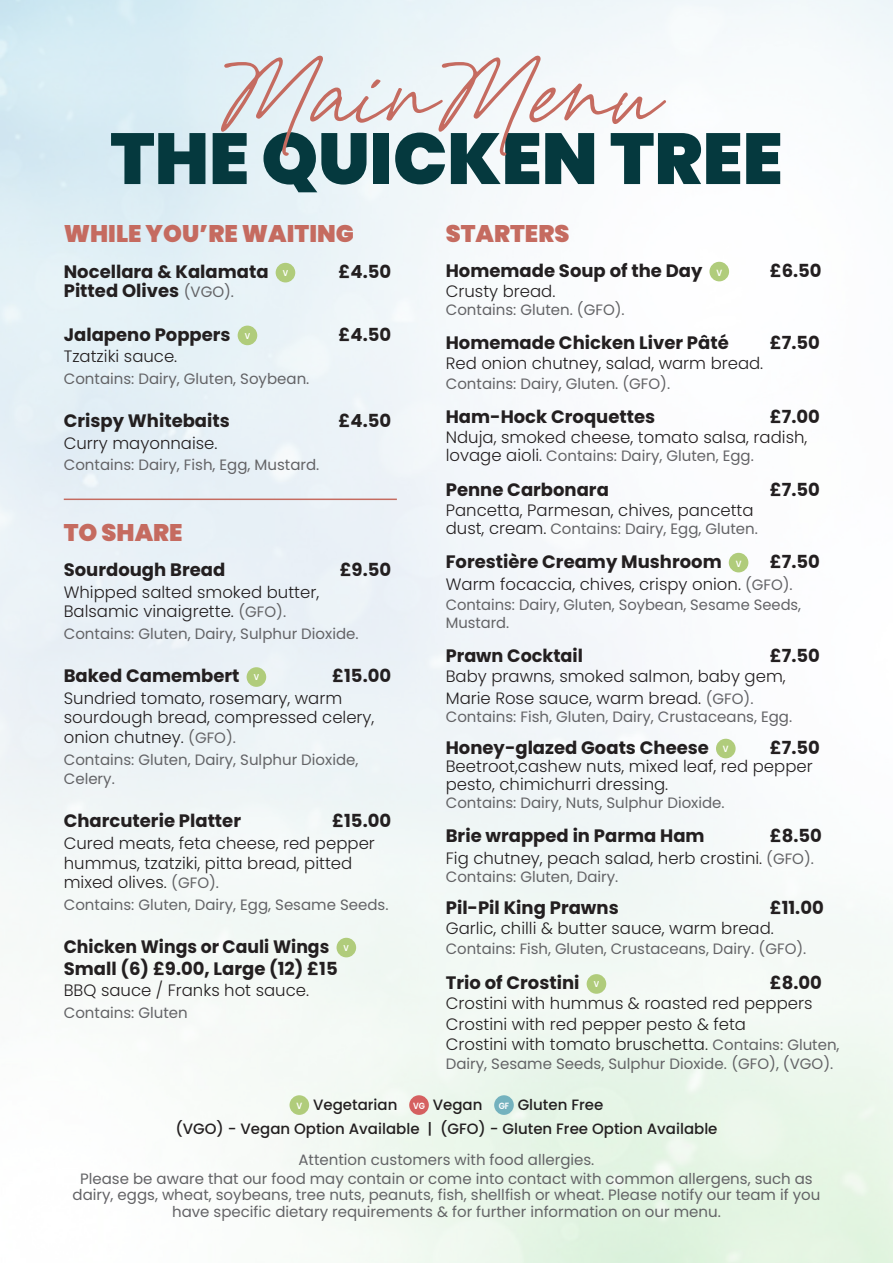
<style>
.page{position:relative;width:893px;height:1263px;background:#fff}
.page>*{position:absolute;margin:0;border:0;box-sizing:border-box;transform-origin:0 0}
.t1{font:118.5px "Golden Hopes PERSONALUSEONLY";color:#c56b60}
.t2{font:900 72px "Poppins";color:#05393e}
.t3{font:900 24px "Poppins";color:#c56b60}
.Tab{font:700 18px "Poppins";color:#231f20}
.Tab-2{font:700 18px "Poppins";color:#231f20;scale:.96 1}
.Tab-3{font:300 16.5px/19.5px "Poppins";color:#231f20}
.Tab-4{font:15px/16.5px "Poppins";color:#636366}
.t4{font:500 15px/24px "Poppins";color:#231f20}
.t5{font:600 9px "Poppins";color:#fff;scale:.9 1}
.t6{font:600 8.4px "Poppins";color:#fff;scale:.9 1}
.s1{font-weight:400;font-size:15px;color:#636366}
.s2{font-weight:300;font-size:16.5px;color:#231f20}
</style>
<div class="page">
<div style="left:709px;top:262px;width:20px;height:19px;background:#b0cc7b;border-radius:50%"></div>
<div style="left:729px;top:553px;width:19px;height:19px;background:#b0cc7b;border-radius:50%"></div>
<div style="left:716px;top:739px;width:20px;height:19px;background:#b0cc7b;border-radius:50%"></div>
<div style="left:587px;top:974px;width:19px;height:20px;background:#b0cc7b;border-radius:50%"></div>
<div style="left:276px;top:263px;width:19px;height:19px;background:#b0cc7b;border-radius:50%"></div>
<div style="left:238px;top:326px;width:19px;height:19px;background:#b0cc7b;border-radius:50%"></div>
<div style="left:247px;top:667px;width:19px;height:20px;background:#b0cc7b;border-radius:50%"></div>
<div style="left:337px;top:938px;width:19px;height:19px;background:#b0cc7b;border-radius:50%"></div>
<div style="left:290px;top:1095px;width:19px;height:20px;background:#b0cc7b;border-radius:50%"></div>
<div style="left:409px;top:1095px;width:20px;height:20px;background:#d56060;border-radius:50%"></div>
<div style="left:494px;top:1095px;width:20px;height:20px;background:#74b2be;border-radius:50%"></div>
<hr style="left:64px;top:499px;width:333px;height:1px;background:#c56b60">
<p class="t1" style="left:221px;top:14px;width:442px">MainMenu</p>
<p class="t2" style="left:110px;top:117px;width:674px">THE QUICKEN TREE</p>
<p class="t3" style="left:64px;top:220px;width:292px">WHILE YOU’RE WAITING</p>
<p class="t3" style="left:446px;top:220px;width:125px">STARTERS</p>
<p class="Tab" style="left:64px;top:261px;width:206px">Nocellara &amp; Kalamata</p>
<p class="t6" style="left:283px;top:268px;width:8px">V</p>
<p class="Tab" style="left:339px;top:261px;width:54px">£4.50</p>
<p class="Tab" style="left:64px;top:281px;width:172px">Pitted Olives <span class="s1">(VGO).</span></p>
<p class="Tab" style="left:64px;top:324px;width:168px">Jalapeno Poppers</p>
<p class="t6" style="left:245px;top:331px;width:8px">V</p>
<p class="Tab" style="left:339px;top:324px;width:54px">£4.50</p>
<p class="Tab-3" style="left:64px;top:347px;width:115px">Tzatziki sauce.</p>
<p class="Tab-4" style="left:64px;top:371px;width:247px">Contains: Dairy, Gluten, Soybean.</p>
<p class="Tab" style="left:64px;top:410px;width:168px">Crispy Whitebaits</p>
<p class="Tab" style="left:339px;top:410px;width:54px">£4.50</p>
<p class="Tab-3" style="left:64px;top:433px;width:155px">Curry mayonnaise.</p>
<p class="Tab-4" style="left:64px;top:457px;width:257px">Contains: Dairy, Fish, Egg, Mustard.</p>
<p class="t3" style="left:64px;top:519px;width:120px">TO SHARE</p>
<p class="Tab" style="left:64px;top:560px;width:163px">Sourdough Bread</p>
<p class="Tab" style="left:340px;top:560px;width:53px">£9.50</p>
<p class="Tab-3" style="left:64px;top:582px;width:257px">Whipped salted smoked butter,<br>Balsamic vinaigrette. <span class="s1">(GFO).</span></p>
<p class="Tab-4" style="left:64px;top:626px;width:296px">Contains: Gluten, Dairy, Sulphur Dioxide.</p>
<p class="Tab" style="left:64px;top:666px;width:177px">Baked Camembert</p>
<p class="t6" style="left:254px;top:672px;width:8px">V</p>
<p class="Tab" style="left:332px;top:666px;width:60px">£15.00</p>
<p class="Tab-3" style="left:64px;top:688px;width:312px">Sundried tomato, rosemary, warm sourdough bread, compressed celery, onion chutney. <span class="s1">(GFO).</span></p>
<p class="Tab-4" style="left:64px;top:750px;width:296px;line-height:19.5px">Contains: Gluten, Dairy, Sulphur Dioxide,<br>Celery.</p>
<p class="Tab" style="left:64px;top:811px;width:179px">Charcuterie Platter</p>
<p class="Tab" style="left:332px;top:811px;width:60px">£15.00</p>
<p class="Tab-3" style="left:64px;top:833px;width:313px">Cured meats, feta cheese, red pepper hummus, tzatziki, pitta bread, pitted mixed olives. <span class="s1">(GFO).</span></p>
<p class="Tab-4" style="left:64px;top:896px;width:326px">Contains: Gluten, Dairy, Egg, Sesame Seeds.</p>
<p class="Tab-2" style="left:64px;top:936px;width:278px">Chicken Wings or Cauli Wings</p>
<p class="t6" style="left:344px;top:943px;width:8px">V</p>
<p class="Tab" style="left:64px;top:958px;width:275px">Small (6) £9.00, Large (12) £15</p>
<p class="Tab-3" style="left:64px;top:981px;width:247px">BBQ sauce / Franks hot sauce.</p>
<p class="Tab-4" style="left:64px;top:1004px;width:126px">Contains: Gluten</p>
<p class="Tab" style="left:446px;top:260px;width:258px">Homemade Soup of the Day</p>
<p class="t5" style="left:716px;top:267px;width:8px">V</p>
<p class="Tab" style="left:770px;top:260px;width:53px">£6.50</p>
<p class="Tab-3" style="left:446px;top:282px;width:111px">Crusty bread.</p>
<p class="Tab-4" style="left:446px;top:302px;width:180px">Contains: Gluten. (GFO).</p>
<p class="Tab" style="left:446px;top:332px;width:285px">Homemade Chicken Liver Pâté</p>
<p class="Tab" style="left:770px;top:332px;width:52px">£7.50</p>
<p class="Tab-3" style="left:446px;top:354px;width:319px">Red onion chutney, salad, warm bread.</p>
<p class="Tab-4" style="left:446px;top:375px;width:226px">Contains: Dairy, Gluten. (GFO).</p>
<p class="Tab" style="left:446px;top:406px;width:211px">Ham-Hock Croquettes</p>
<p class="Tab" style="left:770px;top:406px;width:52px">£7.00</p>
<p class="Tab-3" style="left:446px;top:428px;width:363px">Nduja, smoked cheese, tomato salsa, radish,</p>
<p class="Tab-4" style="left:446px;top:448px;width:310px"><span class="s2">lovage aioli.</span> Contains: Dairy, Gluten, Egg.</p>
<p class="Tab" style="left:446px;top:479px;width:165px">Penne Carbonara</p>
<p class="Tab" style="left:770px;top:479px;width:52px">£7.50</p>
<p class="Tab-3" style="left:446px;top:500px;width:309px">Pancetta, Parmesan, chives, pancetta</p>
<p class="Tab-4" style="left:446px;top:520px;width:314px"><span class="s2">dust, cream.</span> Contains: Dairy, Egg, Gluten.</p>
<p class="Tab" style="left:446px;top:551px;width:277px">Forestière Creamy Mushroom</p>
<p class="t5" style="left:736px;top:558px;width:8px">V</p>
<p class="Tab" style="left:770px;top:551px;width:52px">£7.50</p>
<p class="Tab-3" style="left:446px;top:574px;width:348px">Warm focaccia, chives, crispy onion. <span class="s1">(GFO).</span></p>
<p class="Tab-4" style="left:446px;top:595px;width:357px;line-height:18px">Contains: Dairy, Gluten, Soybean, Sesame Seeds,<br>Mustard.</p>
<p class="Tab" style="left:446px;top:645px;width:139px">Prawn Cocktail</p>
<p class="Tab" style="left:770px;top:645px;width:52px">£7.50</p>
<p class="Tab-3" style="left:446px;top:667px;width:341px">Baby prawns, smoked salmon, baby gem,</p>
<p class="Tab-3" style="left:446px;top:688px;width:309px">Marie Rose sauce, warm bread. <span class="s1">(GFO).</span></p>
<p class="Tab-4" style="left:446px;top:708px;width:348px">Contains: Fish, Gluten, Dairy, Crustaceans, Egg.</p>
<p class="Tab" style="left:446px;top:737px;width:265px">Honey-glazed Goats Cheese</p>
<p class="t5" style="left:723px;top:744px;width:8px">V</p>
<p class="Tab" style="left:770px;top:737px;width:52px">£7.50</p>
<p class="Tab-3" style="left:446px;top:757px;width:368px;line-height:18px">Beetroot,cashew nuts, mixed leaf, red pepper pesto, chimichurri dressing.</p>
<p class="Tab-4" style="left:446px;top:794px;width:280px">Contains: Dairy, Nuts, Sulphur Dioxide.</p>
<p class="Tab" style="left:446px;top:825px;width:260px">Brie wrapped in Parma Ham</p>
<p class="Tab" style="left:770px;top:825px;width:54px">£8.50</p>
<p class="Tab-3" style="left:446px;top:848px;width:370px">Fig chutney, peach salad, herb crostini. <span class="s1">(GFO).</span></p>
<p class="Tab-4" style="left:446px;top:868px;width:174px">Contains: Gluten, Dairy.</p>
<p class="Tab" style="left:446px;top:897px;width:174px">Pil-Pil King Prawns</p>
<p class="Tab" style="left:770px;top:897px;width:56px">£11.00</p>
<p class="Tab-3" style="left:446px;top:918px;width:330px">Garlic, chilli &amp; butter sauce, warm bread.</p>
<p class="Tab-4" style="left:446px;top:940px;width:362px">Contains: Fish, Gluten, Crustaceans, Dairy. (GFO).</p>
<p class="Tab" style="left:446px;top:972px;width:135px">Trio of Crostini</p>
<p class="t6" style="left:594px;top:979px;width:8px">V</p>
<p class="Tab" style="left:770px;top:972px;width:54px">£8.00</p>
<p class="Tab-3" style="left:446px;top:994px;width:368px">Crostini with hummus &amp; roasted red peppers</p>
<p class="Tab-3" style="left:446px;top:1014px;width:302px">Crostini with red pepper pesto &amp; feta</p>
<p class="Tab-3" style="left:446px;top:1034px;width:395px">Crostini with tomato bruschetta. <span class="s1">Contains: Gluten,</span></p>
<p class="Tab-4" style="left:446px;top:1056px;width:389px">Dairy, Sesame Seeds, Sulphur Dioxide. (GFO), (VGO).</p>
<p class="t5" style="left:296px;top:1101px;width:8px">V</p>
<p class="t4" style="left:313px;top:1093px;width:86px">Vegetarian</p>
<p class="t5" style="left:413px;top:1101px;width:15px">VG</p>
<p class="t4" style="left:433px;top:1093px;width:51px">Vegan</p>
<p class="t5" style="left:499px;top:1101px;width:13px">GF</p>
<p class="t4" style="left:175px;top:1093px;width:544px;text-indent:342px">Gluten Free<br>(VGO) - Vegan Option Available | (GFO) - Gluten Free Option Available</p>
<p class="Tab-4" style="left:298px;top:1152px;width:297px">Attention customers with food allergies.</p>
<p class="Tab-4" style="left:73px;top:1170px;width:749px;text-align:center">Please be aware that our food may contain or come into contact with common allergens, such as dairy, eggs, wheat, soybeans, tree nuts, peanuts, fish, shellfish or wheat. Please notify our team if you have specific dietary requirements &amp; for further information on our menu.</p>
</div>
